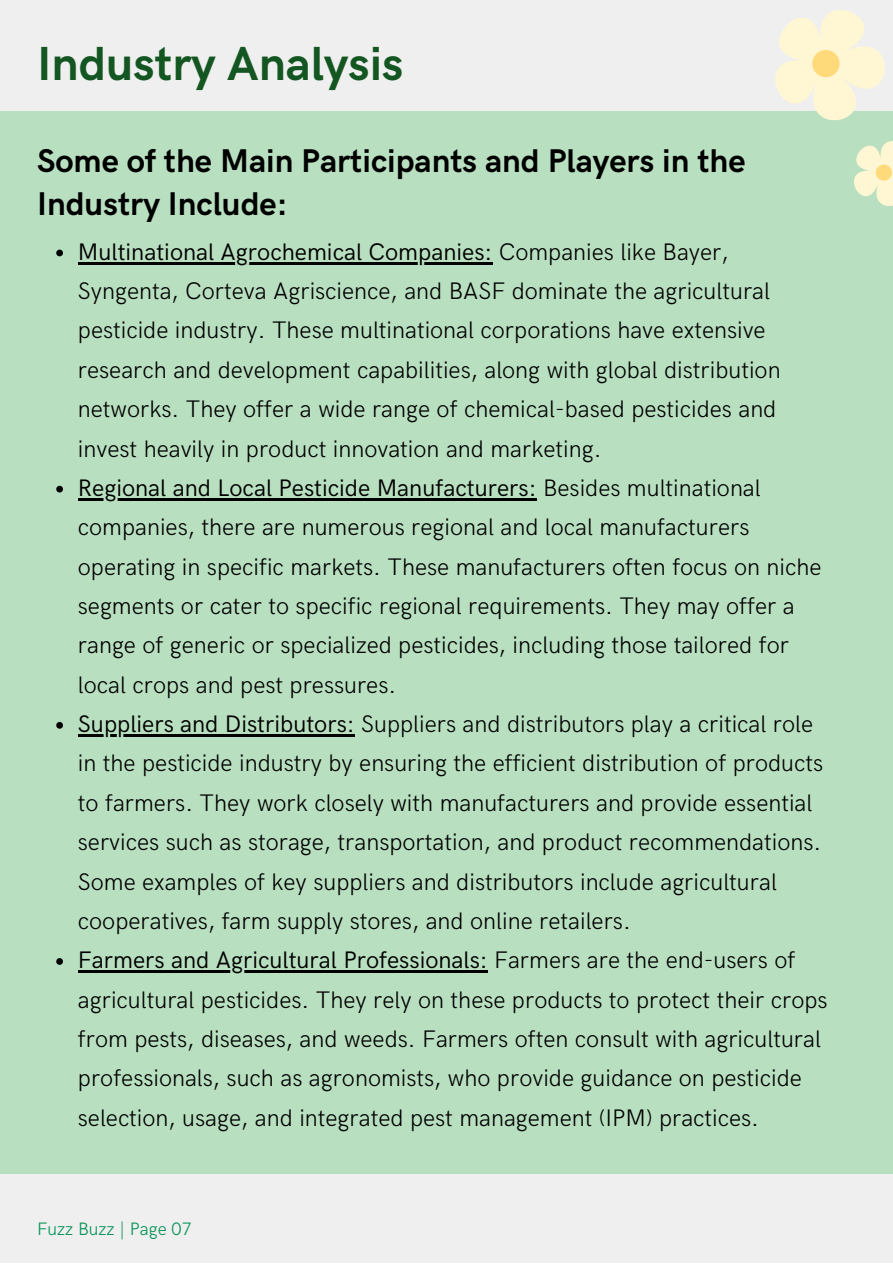
<style>
.page{position:relative;width:893px;height:1264px;background:#fff}
.page>*{position:absolute;margin:0;border:0;box-sizing:border-box;transform-origin:0 0}
.t1{font:700 48px "HK Grotesk";color:#145622}
.t2{font:700 33px/42.8px "HK Grotesk";color:#000001}
.t3{font:300 24px/39.3px "HK Grotesk";color:#000}
.t4{font:300 18px "HK Grotesk";color:#039254}
.s1{font-weight:400}
</style>
<div class="page">
<div style="left:0;top:0;width:892px;height:1262px;background:#efefef"></div>
<div style="left:0;top:111px;width:892px;height:1062px;background:#b8dfbf"></div>
<svg style="left:775px;top:10px;width:117px;height:196px"></svg>
<svg style="left:56px;top:249px;width:7px;height:7px"></svg>
<hr style="left:78px;top:262px;width:414px;height:2px;background:#000">
<svg style="left:56px;top:486px;width:7px;height:6px"></svg>
<hr style="left:78px;top:498px;width:458px;height:2px;background:#000">
<svg style="left:56px;top:722px;width:7px;height:6px"></svg>
<hr style="left:78px;top:734px;width:277px;height:2px;background:#000">
<svg style="left:56px;top:958px;width:7px;height:6px"></svg>
<hr style="left:78px;top:970px;width:409px;height:2px;background:#000">
<p class="t1" style="left:37px;top:37px;width:368px">Industry Analysis</p>
<p class="t2" style="left:37px;top:141px;width:710px">Some of the Main Participants and Players in the<br>Industry Include:</p>
<p class="t3" style="left:78px;top:233px;width:704px"><span class="s1">Multinational Agrochemical Companies:</span> Companies like Bayer, Syngenta, Corteva Agriscience, and BASF dominate the agricultural pesticide industry. These multinational corporations have extensive research and development capabilities, along with global distribution networks. They offer a wide range of chemical-based pesticides and invest heavily in product innovation and marketing.</p>
<p class="t3" style="left:78px;top:469px;width:745px"><span class="s1">Regional and Local Pesticide Manufacturers:</span> Besides multinational companies, there are numerous regional and local manufacturers operating in specific markets. These manufacturers often focus on niche segments or cater to specific regional requirements. They may offer a range of generic or specialized pesticides, including those tailored for local crops and pest pressures.</p>
<p class="t3" style="left:78px;top:705px;width:746px"><span class="s1">Suppliers and Distributors:</span> Suppliers and distributors play a critical role in the pesticide industry by ensuring the efficient distribution of products to farmers. They work closely with manufacturers and provide essential services such as storage, transportation, and product recommendations.<br>Some examples of key suppliers and distributors include agricultural cooperatives, farm supply stores, and online retailers.</p>
<p class="t3" style="left:78px;top:941px;width:751px"><span class="s1">Farmers and Agricultural Professionals:</span> Farmers are the end-users of agricultural pesticides. They rely on these products to protect their crops from pests, diseases, and weeds. Farmers often consult with agricultural professionals, such as agronomists, who provide guidance on pesticide selection, usage, and integrated pest management (IPM) practices.</p>
<p class="t4" style="left:37px;top:1218px;width:156px">Fuzz Buzz | Page 07</p>
</div>
